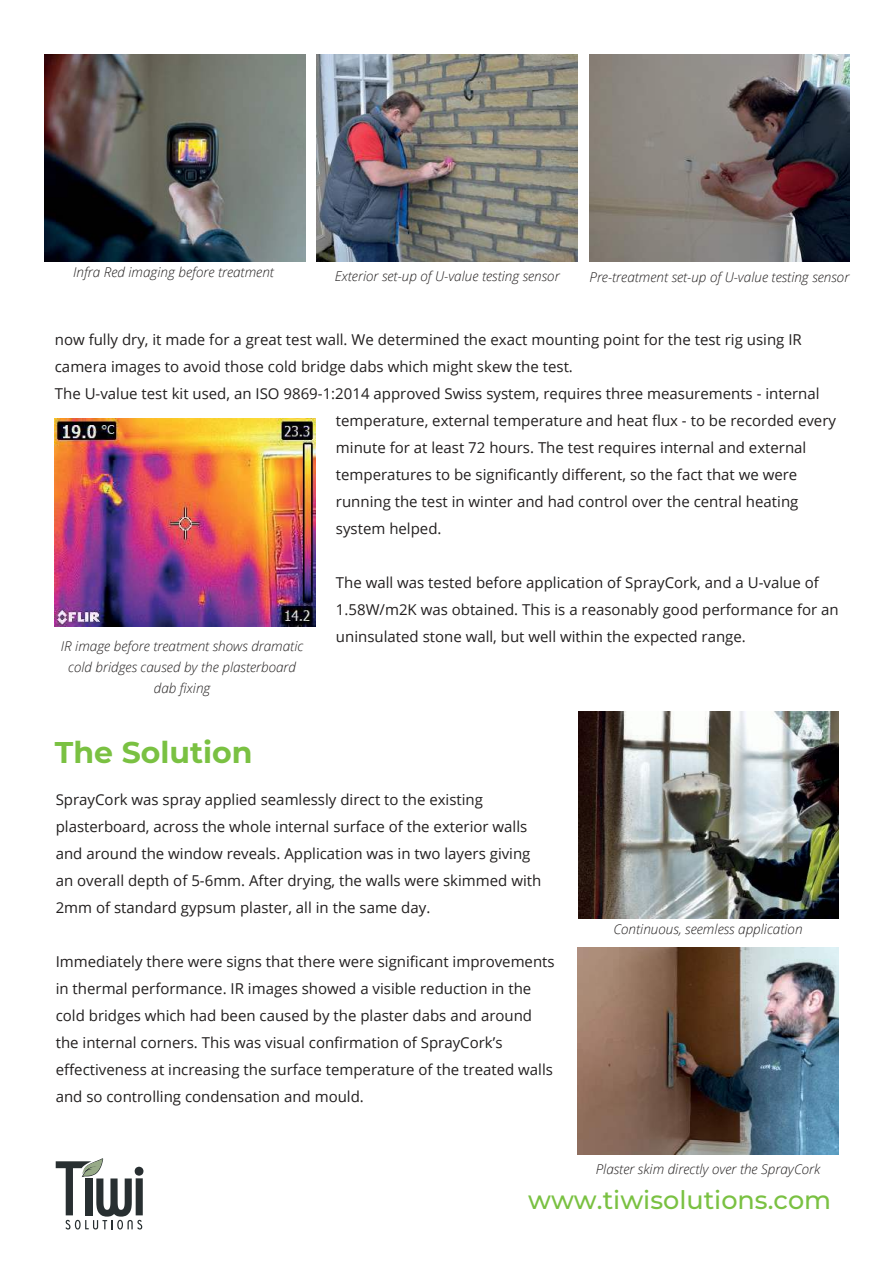
<style>
.page{position:relative;width:893px;height:1263px;background:#fff}
.page>*{position:absolute;margin:0;border:0;box-sizing:border-box;transform-origin:0 0}
.t1{font:700 30px "Montserrat";color:#7ac142}
.t2{font:500 25.5px "Montserrat";color:#7ac142}
.t3{font:15px/27px "Open Sans";color:#221f1f}
.t4{font:italic 300 13.5px/21px "Open Sans";color:#221f1f;text-align:center}
</style>
<div class="page">
<img style="left:55px;top:419px;width:260px;height:207px">
<img style="left:317px;top:54px;width:261px;height:208px">
<img style="left:589px;top:54px;width:261px;height:208px">
<img style="left:45px;top:54px;width:260px;height:207px">
<img style="left:578px;top:711px;width:261px;height:208px">
<img style="left:578px;top:947px;width:261px;height:208px">
<svg style="left:56px;top:1158px;width:87px;height:71px"></svg>
<p class="t4" style="left:73px;top:263px;width:202px">Infra Red imaging before treatment</p>
<p class="t4" style="left:335px;top:267px;width:226px">Exterior set-up of U-value testing sensor</p>
<p class="t4" style="left:589px;top:268px;width:261px">Pre-treatment set-up of U-value testing sensor</p>
<p class="t3" style="left:55px;top:328px;width:748px">now fully dry, it made for a great test wall. We determined the exact mounting point for the test rig using IR</p>
<p class="t3" style="left:55px;top:355px;width:520px">camera images to avoid those cold bridge dabs which might skew the test.</p>
<p class="t3" style="left:55px;top:382px;width:766px">The U-value test kit used, an ISO 9869-1:2014 approved Swiss system, requires three measurements - internal</p>
<p class="t3" style="left:336px;top:409px;width:502px">temperature, external temperature and heat flux - to be recorded every</p>
<p class="t3" style="left:336px;top:436px;width:472px">minute for at least 72 hours. The test requires internal and external</p>
<p class="t3" style="left:336px;top:463px;width:463px">temperatures to be significantly different, so the fact that we were</p>
<p class="t3" style="left:336px;top:490px;width:464px">running the test in winter and had control over the central heating</p>
<p class="t3" style="left:336px;top:517px;width:107px">system helped.</p>
<p class="t3" style="left:336px;top:571px;width:504px">The wall was tested before application of SprayCork, and a U-value of<br>1.58W/m2K was obtained. This is a reasonably good performance for an uninsulated stone wall, but well within the expected range.</p>
<p class="t4" style="left:61px;top:637px;width:244px">IR image before treatment shows dramatic cold bridges caused by the plasterboard dab fixing</p>
<h1 class="t1" style="left:55px;top:739px;width:199px">The Solution</h1>
<p class="t3" style="left:56px;top:787px;width:487px">SprayCork was spray applied seamlessly direct to the existing plasterboard, across the whole internal surface of the exterior walls and around the window reveals. Application was in two layers giving an overall depth of 5-6mm. After drying, the walls were skimmed with 2mm of standard gypsum plaster, all in the same day.</p>
<p class="t3" style="left:56px;top:949px;width:500px">Immediately there were signs that there were significant improvements in thermal performance. IR images showed a visible reduction in the cold bridges which had been caused by the plaster dabs and around the internal corners. This was visual confirmation of SprayCorkís effectiveness at increasing the surface temperature of the treated walls and so controlling condensation and mould.</p>
<p class="t4" style="left:613px;top:920px;width:191px">Continuous, seemless application</p>
<p class="t4" style="left:596px;top:1160px;width:226px">Plaster skim directly over the SprayCork</p>
<h2 class="t2" style="left:528px;top:1185px;width:305px">www.tiwisolutions.com</h2>
</div>
